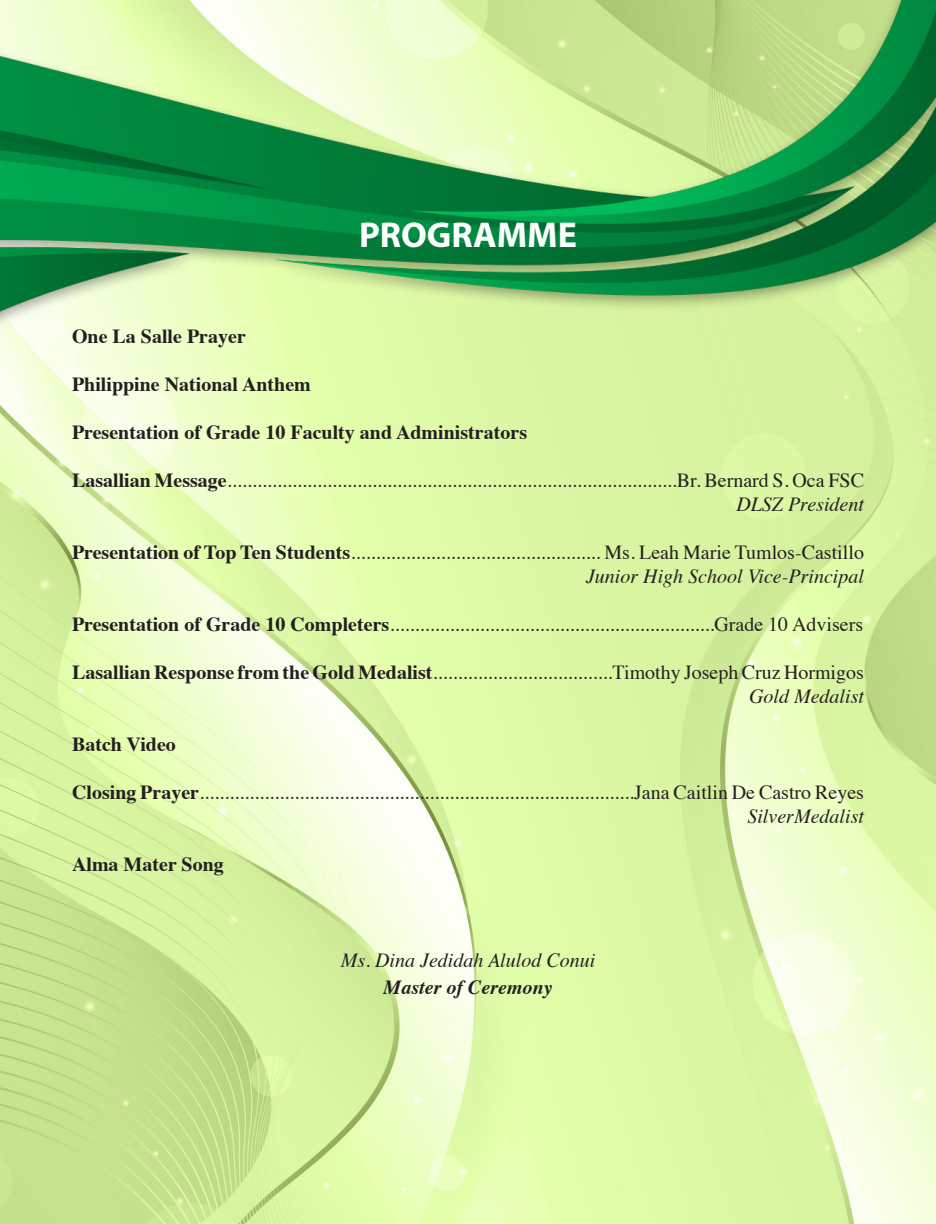
<style>
.page{position:relative;width:936px;height:1224px;background:#fff}
.page>*{position:absolute;margin:0;border:0;box-sizing:border-box;transform-origin:0 0}
.t1{font:700 36px "Myriad Pro";color:#fff}
.t2{font:20px "Times";color:#231f20}
.t3{font:700 20px "Times";color:#231f20}
.t4{font:italic 20px "Times";color:#231f20}
.t5{font:italic 700 20px "Times";color:#231f20}
.s1{font-weight:700}
</style>
<div class="page">
<img style="left:0;top:680px;width:936px;height:544px">
<img style="left:0;top:0;width:936px;height:680px">
<p class="t1" style="left:359px;top:212px;width:219px">PROGRAMME</p>
<p class="t3" style="left:72px;top:317px;width:175px">One La Salle Prayer</p>
<p class="t3" style="left:72px;top:365px;width:240px">Philippine National Anthem</p>
<p class="t3" style="left:72px;top:413px;width:457px">Presentation of Grade 10 Faculty and Administrators</p>
<p class="t2" style="left:72px;top:462px;width:794px"><span class="s1">Lasallian Message</span>..........................................................................................Br. Bernard S. Oca FSC</p>
<p class="t4" style="left:736px;top:487px;width:129px">DLSZ President</p>
<p class="t2" style="left:72px;top:534px;width:794px"><span class="s1">Presentation of Top Ten Students</span>.................................................. Ms. Leah Marie Tumlos-Castillo</p>
<p class="t4" style="left:586px;top:559px;width:279px">Junior High School Vice-Principal</p>
<p class="t2" style="left:72px;top:606px;width:793px"><span class="s1">Presentation of Grade 10 Completers</span>.................................................................Grade 10 Advisers</p>
<p class="t2" style="left:72px;top:654px;width:794px"><span class="s1">Lasallian Response from the Gold Medalist</span>....................................Timothy Joseph Cruz Hormigos</p>
<p class="t4" style="left:749px;top:679px;width:117px">Gold Medalist</p>
<p class="t3" style="left:72px;top:725px;width:105px">Batch Video</p>
<p class="t2" style="left:72px;top:774px;width:794px"><span class="s1">Closing Prayer</span>.......................................................................................Jana Caitlin De Castro Reyes</p>
<p class="t4" style="left:747px;top:799px;width:118px">SilverMedalist</p>
<p class="t3" style="left:72px;top:845px;width:153px">Alma Mater Song</p>
<p class="t4" style="left:341px;top:943px;width:256px">Ms. Dina Jedidah Alulod Conui</p>
<p class="t5" style="left:384px;top:968px;width:170px">Master of Ceremony</p>
</div>
